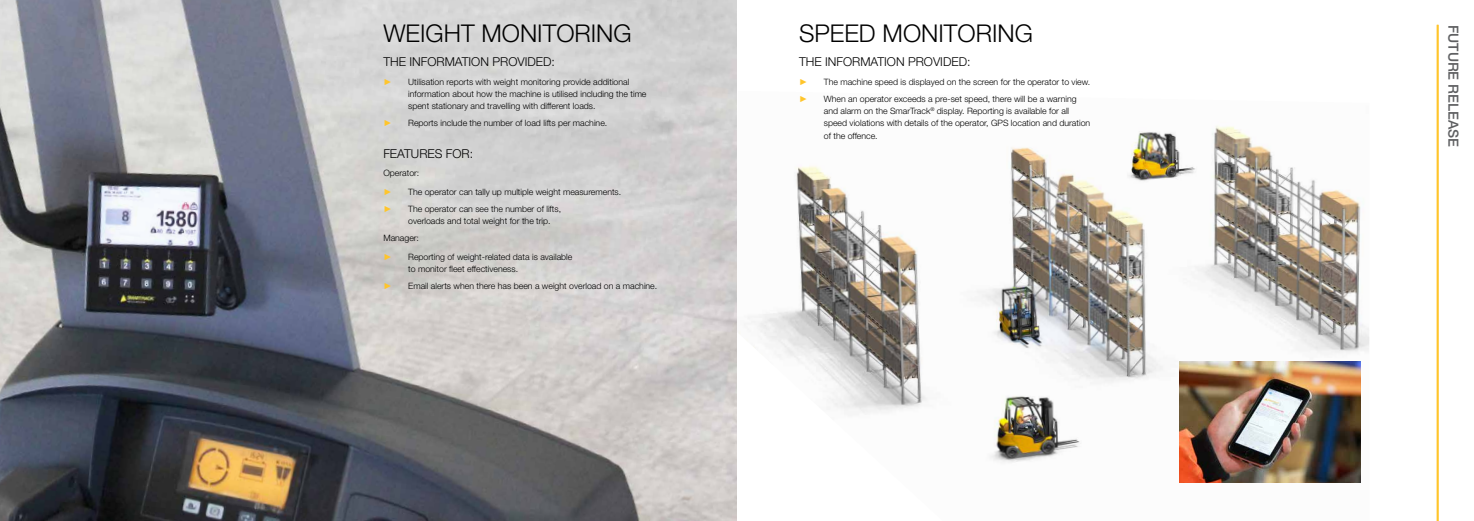
<style>
.page{position:relative;width:1474px;height:521px;background:#fff}
.page>*{position:absolute;margin:0;border:0;box-sizing:border-box;transform-origin:0 0}
.t1{font:300 24.5px "Helvetica Neue LT Std";color:#000}
.t2{font:500 14px "Helvetica Neue LT Std";color:#5f6062}
.t3{font:300 12.25px "Helvetica Neue LT Std";color:#000}
.t4{font:300 8.75px/12.2px "Helvetica Neue LT Std";color:#000}
.t5{font:8.75px "Arial";color:#ffc52b}
</style>
<div class="page">
<hr style="left:1436px;top:25px;width:2px;height:496px;background:#ffc52b">
<img style="left:0;top:0;width:737px;height:521px">
<img style="left:739px;top:125px;width:630px;height:358px">
<img style="left:1179px;top:361px;width:181px;height:121px">
<h1 class="t1" style="left:383px;top:19px;width:250px">WEIGHT MONITORING</h1>
<h3 class="t3" style="left:383px;top:54px;width:173px">THE INFORMATION PROVIDED:</h3>
<p class="t5" style="left:383px;top:76px;width:10px">►</p>
<p class="t4" style="left:408px;top:75px;width:240px">Utilisation reports with weight monitoring provide additional information about how the machine is utilised including the time spent stationary and travelling with different loads.</p>
<p class="t5" style="left:383px;top:117px;width:10px">►</p>
<p class="t4" style="left:408px;top:117px;width:201px">Reports include the number of load lifts per machine.</p>
<h3 class="t3" style="left:383px;top:146px;width:91px">FEATURES FOR:</h3>
<p class="t4" style="left:383px;top:167px;width:37px">Operator:</p>
<p class="t5" style="left:383px;top:185px;width:10px">►</p>
<p class="t4" style="left:408px;top:185px;width:214px">The operator can tally up multiple weight measurements.</p>
<p class="t5" style="left:383px;top:203px;width:10px">►</p>
<p class="t4" style="left:408px;top:202px;width:154px">The operator can see the number of lifts, overloads and total weight for the trip.</p>
<p class="t4" style="left:383px;top:232px;width:37px">Manager:</p>
<p class="t5" style="left:383px;top:251px;width:10px">►</p>
<p class="t4" style="left:408px;top:250px;width:166px">Reporting of weight-related data is available to monitor fleet effectiveness.</p>
<p class="t5" style="left:383px;top:280px;width:10px">►</p>
<p class="t4" style="left:408px;top:280px;width:250px">Email alerts when there has been a weight overload on a machine.</p>
<h1 class="t1" style="left:799px;top:19px;width:235px">SPEED MONITORING</h1>
<h3 class="t3" style="left:799px;top:54px;width:173px">THE INFORMATION PROVIDED:</h3>
<p class="t5" style="left:799px;top:76px;width:10px">►</p>
<p class="t4" style="left:823px;top:75px;width:268px">The machine speed is displayed on the screen for the operator to view.</p>
<p class="t5" style="left:799px;top:93px;width:10px">►</p>
<p class="t4" style="left:823px;top:92px;width:268px">When an operator exceeds a pre-set speed, there will be a warning and alarm on the SmarTrack<sup>®</sup> display. Reporting is available for all speed violations with details of the operator, GPS location and duration of the offence.</p>
<h2 class="t2" style="left:1461px;top:25px;width:124px;rotate:90deg">FUTURE RELEASE</h2>
</div>
